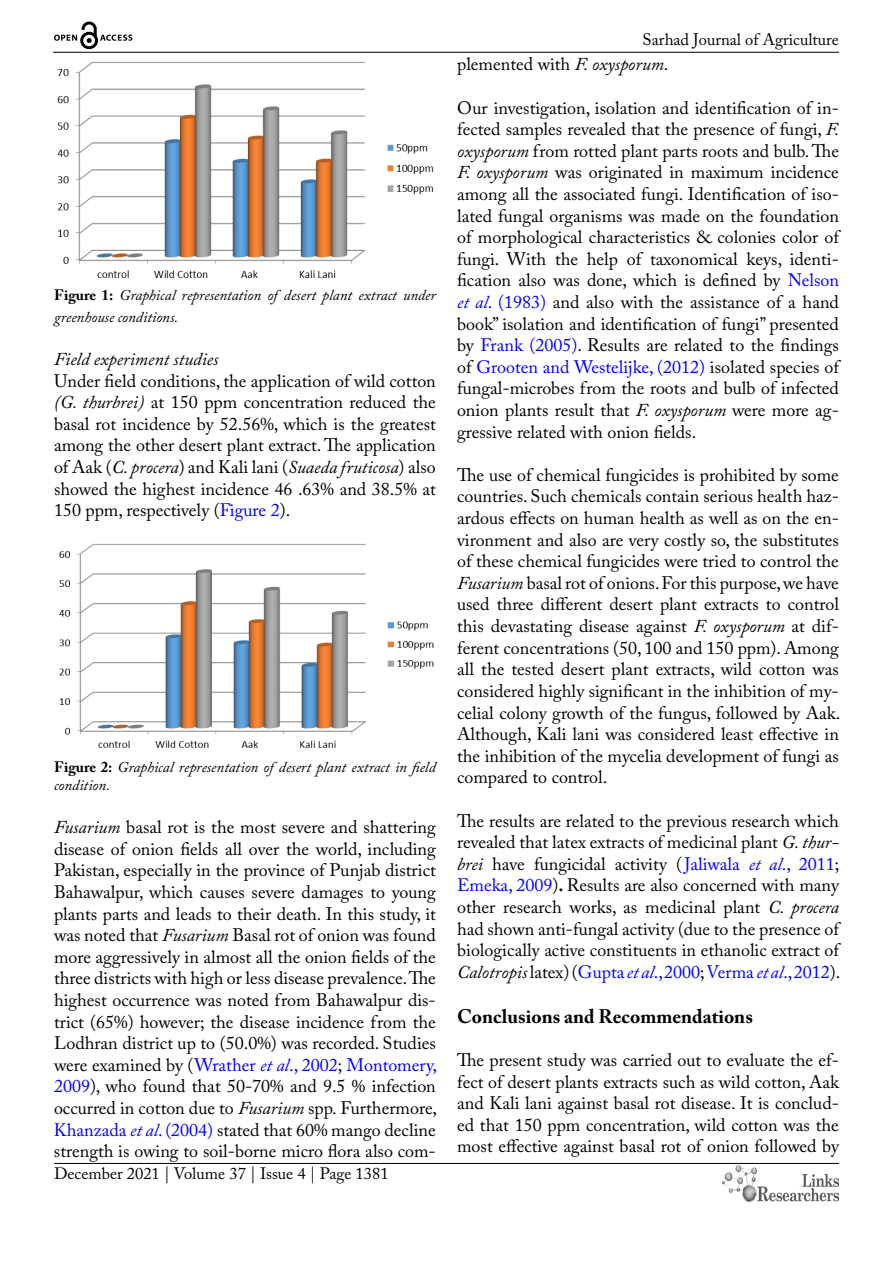
<style>
.page{position:relative;width:893px;height:1263px;background:#fff}
.page>*{position:absolute;margin:0;border:0;box-sizing:border-box;transform-origin:0 0}
.t1{font:700 19.5px "Adobe Caslon Pro";color:#000}
.t2{font:18px/21.6px "Adobe Caslon Pro";color:#000;text-align:justify}
.t3{font:italic 18px "Adobe Caslon Pro";color:#000}
.t4{font:16.5px "Adobe Caslon Pro";color:#000}
.t5{font:italic 15px/21.6px "Adobe Caslon Pro";color:#000}
.s1{font-weight:700;font-style:normal}
.s2{font-style:italic}
.s3{color:#00f}
.s4{font-style:italic;color:#00f}
.s5{font-weight:700}
</style>
<div class="page">
<hr style="left:53px;top:52px;width:786px;height:1px;background:#000">
<hr style="left:54px;top:1163px;width:785px;height:1px;background:#000">
<img style="left:722px;top:1166px;width:117px;height:36px">
<svg style="left:54px;top:22px;width:78px;height:27px"></svg>
<img style="left:57px;top:61px;width:377px;height:217px">
<img style="left:59px;top:543px;width:375px;height:205px">
<p class="t5" style="left:54px;top:284px;width:383px"><span class="s1">Figure 1:</span> Graphical representation of desert plant extract under greenhouse conditions.</p>
<p class="t3" style="left:54px;top:348px;width:166px">Field experiment studies</p>
<p class="t2" style="left:54px;top:370px;width:383px">Under field conditions, the application of wild cotton <span class="s2">(G. thurbrei)</span> at 150 ppm concentration reduced the basal rot incidence by 52.56%, which is the greatest among the other desert plant extract. The application of Aak (<span class="s2">C. procera</span>) and Kali lani (<span class="s2">Suaeda fruticosa</span>) also showed the highest incidence 46 .63% and 38.5% at 150 ppm, respectively (<span class="s3">Figure 2</span>).</p>
<p class="t5" style="left:54px;top:758px;width:383px;line-height:18px"><span class="s1">Figure 2:</span> Graphical representation of desert plant extract in field condition.</p>
<p class="t2" style="left:54px;top:816px;width:385px"><span class="s2">Fusarium</span> basal rot is the most severe and shattering disease of onion fields all over the world, including Pakistan, especially in the province of Punjab district Bahawalpur, which causes severe damages to young plants parts and leads to their death. In this study, it was noted that <span class="s2">Fusarium</span> Basal rot of onion was found more aggressively in almost all the onion fields of the three districts with high or less disease prevalence. The highest occurrence was noted from Bahawalpur dis&shy;trict (65%) however; the disease incidence from the Lodhran district up to (50.0%) was recorded. Studies were examined by (<span class="s3">Wrather</span> <span class="s4">et al</span><span class="s3">., 2002</span>; <span class="s3">Montomery, 2009</span>), who found that 50-70% and 9.5 % infection occurred in cotton due to <span class="s2">Fusarium</span> spp<span class="s2">.</span> Furthermore, <span class="s3">Khanzada</span> <span class="s4">et al</span><span class="s3">. (2004)</span> stated that 60% mango decline strength is owing to soil-borne micro flora also com-</p>
<p class="t4" style="left:54px;top:1164px;width:336px">December 2021 | Volume 37 | Issue 4 | Page 1381</p>
<p class="t4" style="left:643px;top:30px;width:198px">Sarhad Journal of Agriculture</p>
<p class="t2" style="left:457px;top:53px;width:213px">plemented with <span class="s2">F. oxysporum</span>.</p>
<p class="t2" style="left:457px;top:97px;width:384px">Our investigation, isolation and identification of in&shy;fected samples revealed that the presence of fungi, <span class="s2">F. oxysporum</span> from rotted plant parts roots and bulb. The <span class="s2">F. oxysporum</span> was originated in maximum incidence among all the associated fungi. Identification of iso&shy;lated fungal organisms was made on the foundation of morphological characteristics &amp; colonies color of fungi. With the help of taxonomical keys, identi&shy;fication also was done, which is defined by <span class="s3">Nelson </span><span class="s4">et al</span><span class="s3">. (1983)</span> and also with the assistance of a hand book” isolation and identification of fungi” presented by <span class="s3">Frank (2005)</span>. Results are related to the findings of <span class="s3">Grooten and Westelijke, (2012)</span> isolated species of fungal-microbes from the roots and bulb of infected onion plants result that <span class="s2">F. oxysporum</span> were more ag&shy;gressive related with onion fields.</p>
<p class="t2" style="left:457px;top:464px;width:385px">The use of chemical fungicides is prohibited by some countries. Such chemicals contain serious health haz&shy;ardous effects on human health as well as on the en&shy;vironment and also are very costly so, the substitutes of these chemical fungicides were tried to control the <span class="s2">Fusarium</span> basal rot of onions. For this purpose, we have used three different desert plant extracts to control this devastating disease against <span class="s2">F. oxysporum</span> at dif&shy;ferent concentrations (50, 100 and 150 ppm). Among all the tested desert plant extracts, wild cotton was considered highly significant in the inhibition of my&shy;celial colony growth of the fungus, followed by Aak.<br>Although, Kali lani was considered least effective in the inhibition of the mycelia development of fungi as compared to control.</p>
<p class="t2" style="left:457px;top:809px;width:385px">The results are related to the previous research which revealed that latex extracts of medicinal plant <span class="s2">G. thur&shy;brei</span> have fungicidal activity (<span class="s3">Jaliwala</span> <span class="s4">et al</span><span class="s3">., 2011</span>; <span class="s3">Emeka, 2009</span>)<span class="s5">.</span> Results are also concerned with many other research works, as medicinal plant <span class="s2">C. procera </span>had shown anti-fungal activity (due to the presence of biologically active constituents in ethanolic extract of <span class="s2">Calotropis</span> latex) (<span class="s3">Gupta</span> <span class="s4">et al</span><span class="s3">., 2000</span>; <span class="s3">Verma</span> <span class="s4">et al</span><span class="s3">., 2012</span>).</p>
<p class="t1" style="left:457px;top:1004px;width:297px">Conclusions and Recommendations</p>
<p class="t2" style="left:457px;top:1049px;width:383px">The present study was carried out to evaluate the ef&shy;fect of desert plants extracts such as wild cotton, Aak and Kali lani against basal rot disease. It is conclud&shy;ed that 150 ppm concentration, wild cotton was the most effective against basal rot of onion followed by</p>
</div>
